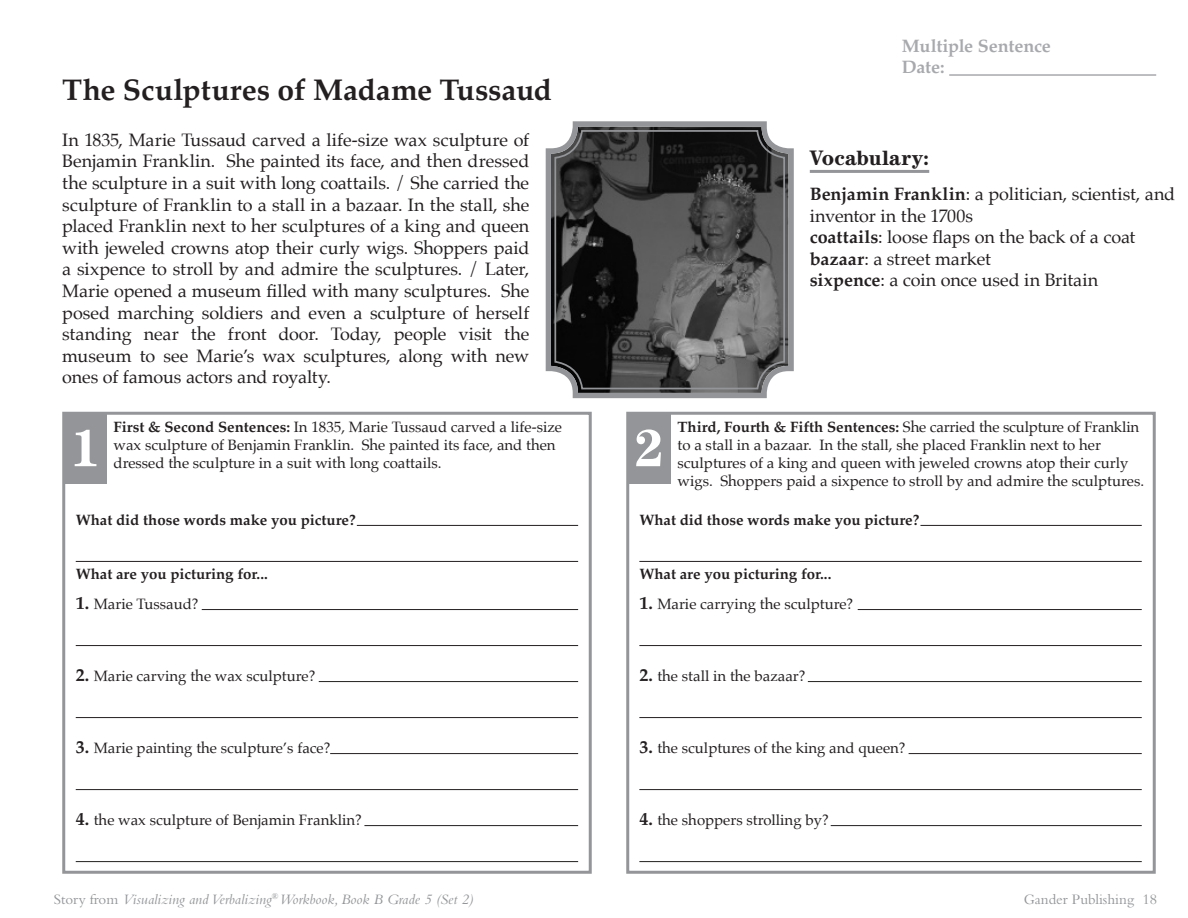
<style>
.page{position:relative;width:1188px;height:918px;background:#fff}
.page>*{position:absolute;margin:0;border:0;box-sizing:border-box;transform-origin:0 0}
.Paragraph_Style_1{font:700 52.5px "Century";color:#fff}
.Paragraph_Style_1-2{font:700 30px "Palatino";color:#231f20}
.Paragraph_Style_1-3{font:700 21px "Century";letter-spacing:.005em;color:#231f20}
.Story_Text{font:18px/21.6px "Palatino";letter-spacing:-.01em;color:#231f20;text-align:justify}
.Paragraph_Style_1-4{font:18px/21.6px "Palatino";letter-spacing:-.005em;color:#231f20}
.Paragraph_Style_1-5{font:700 18px "Palatino";letter-spacing:-.015em;color:#a8a9ad}
.Paragraph_Style_1-6{font:15px/18px "Palatino";color:#231f20}
.Paragraph_Style_1-7{font:700 15px "Palatino";color:#231f20}
.t1{font:italic 15px "Bembo";color:#939598}
.t2{font:15px "Bembo";color:#939598}
.s1{font-weight:700}
.s2{font-weight:700;font-size:18px}
.s3{font-style:normal}
</style>
<div class="page">
<div style="left:62px;top:412px;width:530px;height:462px;border:3px solid #939598"></div>
<div style="left:64px;top:413px;width:43px;height:70px;background:#939598"></div>
<div style="left:626px;top:412px;width:530px;height:462px;border:3px solid #939598"></div>
<div style="left:628px;top:413px;width:43px;height:70px;background:#939598"></div>
<hr style="left:949px;top:74px;width:207px;height:2px;background:#a8a9ad">
<hr style="left:810px;top:170px;width:119px;height:3px;background:#939598">
<hr style="left:920px;top:525px;width:222px;height:1px;background:#231f20">
<hr style="left:639px;top:561px;width:503px;height:1px;background:#231f20">
<hr style="left:858px;top:609px;width:284px;height:1px;background:#231f20">
<hr style="left:639px;top:645px;width:503px;height:1px;background:#231f20">
<hr style="left:808px;top:681px;width:334px;height:1px;background:#231f20">
<hr style="left:639px;top:717px;width:503px;height:1px;background:#231f20">
<hr style="left:909px;top:753px;width:233px;height:1px;background:#231f20">
<hr style="left:639px;top:789px;width:503px;height:1px;background:#231f20">
<hr style="left:831px;top:825px;width:311px;height:1px;background:#231f20">
<hr style="left:639px;top:861px;width:503px;height:1px;background:#231f20">
<hr style="left:357px;top:525px;width:221px;height:1px;background:#231f20">
<hr style="left:76px;top:561px;width:502px;height:1px;background:#231f20">
<hr style="left:202px;top:609px;width:376px;height:1px;background:#231f20">
<hr style="left:76px;top:645px;width:502px;height:1px;background:#231f20">
<hr style="left:319px;top:681px;width:259px;height:1px;background:#231f20">
<hr style="left:76px;top:717px;width:502px;height:1px;background:#231f20">
<hr style="left:330px;top:753px;width:248px;height:1px;background:#231f20">
<hr style="left:76px;top:789px;width:502px;height:1px;background:#231f20">
<hr style="left:364px;top:825px;width:214px;height:1px;background:#231f20">
<hr style="left:76px;top:861px;width:502px;height:1px;background:#231f20">
<svg style="left:545px;top:121px;width:249px;height:278px;background:#505050"></svg>
<div style="left:554px;top:130px;width:231px;height:259px;border:2px solid #939598;border-radius:27px"></div>
<p class="Paragraph_Style_1-2" style="left:62px;top:64px;width:491px">The Sculptures of Madame Tussaud</p>
<p class="Story_Text" style="left:62px;top:129px;width:469px">In 1835, Marie Tussaud carved a life-size wax sculpture of Benjamin Franklin. She painted its face, and then dressed the sculpture in a suit with long coattails. / She carried the sculpture of Franklin to a stall in a bazaar. In the stall, she placed Franklin next to her sculptures of a king and queen with jeweled crowns atop their curly wigs. Shoppers paid a sixpence to stroll by and admire the sculptures. / Later, Marie opened a museum filled with many sculptures. She posed marching soldiers and even a sculpture of herself standing near the front door. Today, people visit the museum to see Marie’s wax sculptures, along with new ones of famous actors and royalty.</p>
<p class="Paragraph_Style_1-6" style="left:114px;top:418px;width:450px"><span class="s1">First &amp; Second Sentences:</span> In 1835, Marie Tussaud carved a life-size wax sculpture of Benjamin Franklin. She painted its face, and then dressed the sculpture in a suit with long coattails.</p>
<p class="Paragraph_Style_1" style="left:70px;top:417px;width:32px">1</p>
<p class="Paragraph_Style_1" style="left:634px;top:417px;width:32px">2</p>
<p class="Paragraph_Style_1-5" style="left:902px;top:30px;width:151px">Multiple Sentence</p>
<p class="Paragraph_Style_1-5" style="left:902px;top:52px;width:44px">Date:</p>
<p class="Paragraph_Style_1-3" style="left:810px;top:146px;width:121px">Vocabulary:</p>
<p class="Paragraph_Style_1-4" style="left:810px;top:183px;width:367px"><span class="s1">Benjamin Franklin</span>: a politician, scientist, and inventor in the 1700s</p>
<p class="Paragraph_Style_1-4" style="left:810px;top:226px;width:327px"><span class="s1">coattails</span>: loose flaps on the back of a coat</p>
<p class="Paragraph_Style_1-4" style="left:810px;top:248px;width:183px"><span class="s1">bazaar</span>: a street market</p>
<p class="Paragraph_Style_1-4" style="left:810px;top:269px;width:290px"><span class="s1">sixpence</span>: a coin once used in Britain</p>
<p class="Paragraph_Style_1-6" style="left:678px;top:418px;width:468px"><span class="s1">Third, Fourth &amp; Fifth Sentences:</span> She carried the sculpture of Franklin to a stall in a bazaar. In the stall, she placed Franklin next to her sculptures of a king and queen with jeweled crowns atop their curly wigs. Shoppers paid a sixpence to stroll by and admire the sculptures.</p>
<p class="Paragraph_Style_1-7" style="left:76px;top:508px;width:281px">What did those words make you picture?</p>
<p class="Paragraph_Style_1-7" style="left:76px;top:562px;width:194px">What are you picturing for...</p>
<p class="Paragraph_Style_1-6" style="left:76px;top:595px;width:124px"><span class="s2">1.</span> Marie Tussaud?</p>
<p class="Paragraph_Style_1-7" style="left:639px;top:508px;width:281px">What did those words make you picture?</p>
<p class="Paragraph_Style_1-7" style="left:639px;top:562px;width:194px">What are you picturing for...</p>
<p class="Paragraph_Style_1-6" style="left:639px;top:595px;width:215px"><span class="s2">1.</span> Marie carrying the sculpture?</p>
<p class="Paragraph_Style_1-6" style="left:76px;top:667px;width:241px"><span class="s2">2.</span> Marie carving the wax sculpture?</p>
<p class="Paragraph_Style_1-6" style="left:639px;top:667px;width:168px"><span class="s2">2.</span> the stall in the bazaar?</p>
<p class="Paragraph_Style_1-6" style="left:76px;top:739px;width:256px"><span class="s2">3.</span> Marie painting the sculpture’s face?</p>
<p class="Paragraph_Style_1-6" style="left:639px;top:739px;width:268px"><span class="s2">3.</span> the sculptures of the king and queen?</p>
<p class="Paragraph_Style_1-6" style="left:76px;top:811px;width:288px"><span class="s2">4.</span> the wax sculpture of Benjamin Franklin?</p>
<p class="Paragraph_Style_1-6" style="left:639px;top:811px;width:191px"><span class="s2">4.</span> the shoppers strolling by?</p>
<p class="t1" style="left:54px;top:890px;width:421px"><span class="s3">Story from</span> Visualizing and Verbalizing<sup>®</sup> Workbook, Book B Grade 5 (Set 2)</p>
<p class="t2" style="left:1024px;top:890px;width:135px">Gander Publishing 18</p>
</div>
